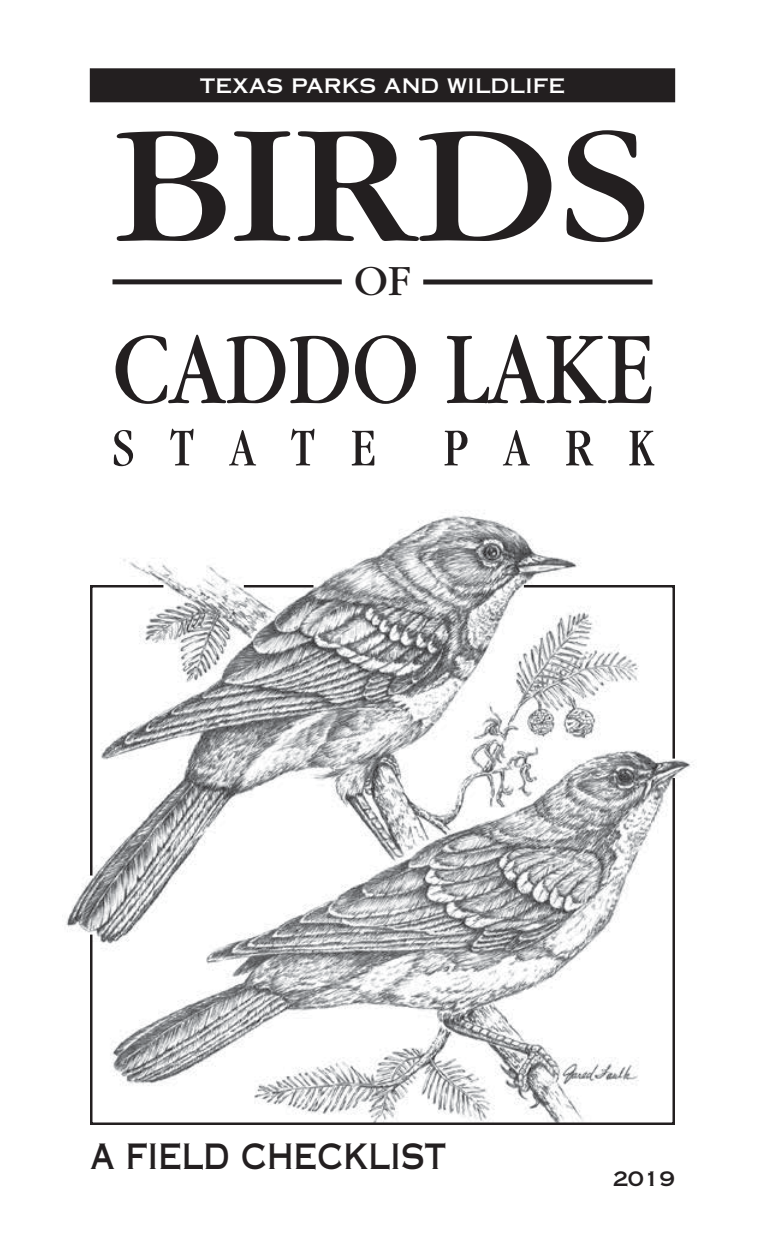
<style>
.page{position:relative;width:765px;height:1260px;background:#fff}
.page>*{position:absolute;margin:0;border:0;box-sizing:border-box;transform-origin:0 0}
.t1{font:175px "Garamond";color:#231f20;scale:1.15 1}
.t2{font:107.5px "Garamond";color:#231f20;scale:.83 1}
.t3{font:condensed 55px "Garamond";color:#231f20}
.t4{font:45px "Garamond";color:#231f20}
.t5{font:35px "Copperplate Thirty One AB";color:#231f20;scale:.8 1}
.t6{font:20px "Copperplate Thirty One AB";color:#fff}
.t7{font:20px "Copperplate Thirty One AB";color:#231f20}
</style>
<div class="page">
<img style="left:66px;top:511px;width:628px;height:422px">
<div style="left:90px;top:69px;width:585px;height:33px;background:#231f20"></div>
<div style="left:90px;top:68px;width:585px;height:34px;border:1px solid #231f20"></div>
<div style="left:113px;top:279px;width:229px;height:5px;background:#231f20"></div>
<div style="left:423px;top:279px;width:230px;height:5px;background:#231f20"></div>
<svg style="left:89px;top:584px;width:77px;height:192px"></svg>
<hr style="left:244px;top:585px;width:70px;height:3px;background:#231f20">
<svg style="left:521px;top:584px;width:155px;height:177px"></svg>
<svg style="left:89px;top:776px;width:587px;height:349px"></svg>
<p class="t6" style="left:200px;top:74px;width:367px">TEXAS PARKS AND WILDLIFE</p>
<p class="t1" style="left:114px;top:94px;width:469px">BIRDS</p>
<p class="t4" style="left:354px;top:258px;width:58px">OF</p>
<p class="t2" style="left:113px;top:313px;width:652px">CADDO LAKE</p>
<p class="t3" style="left:113px;top:417px;width:542px">S T A T E P A R K</p>
<p class="t5" style="left:90px;top:1136px;width:447px">A FIELD CHECKLIST</p>
<p class="t7" style="left:613px;top:1167px;width:64px">2019</p>
</div>
